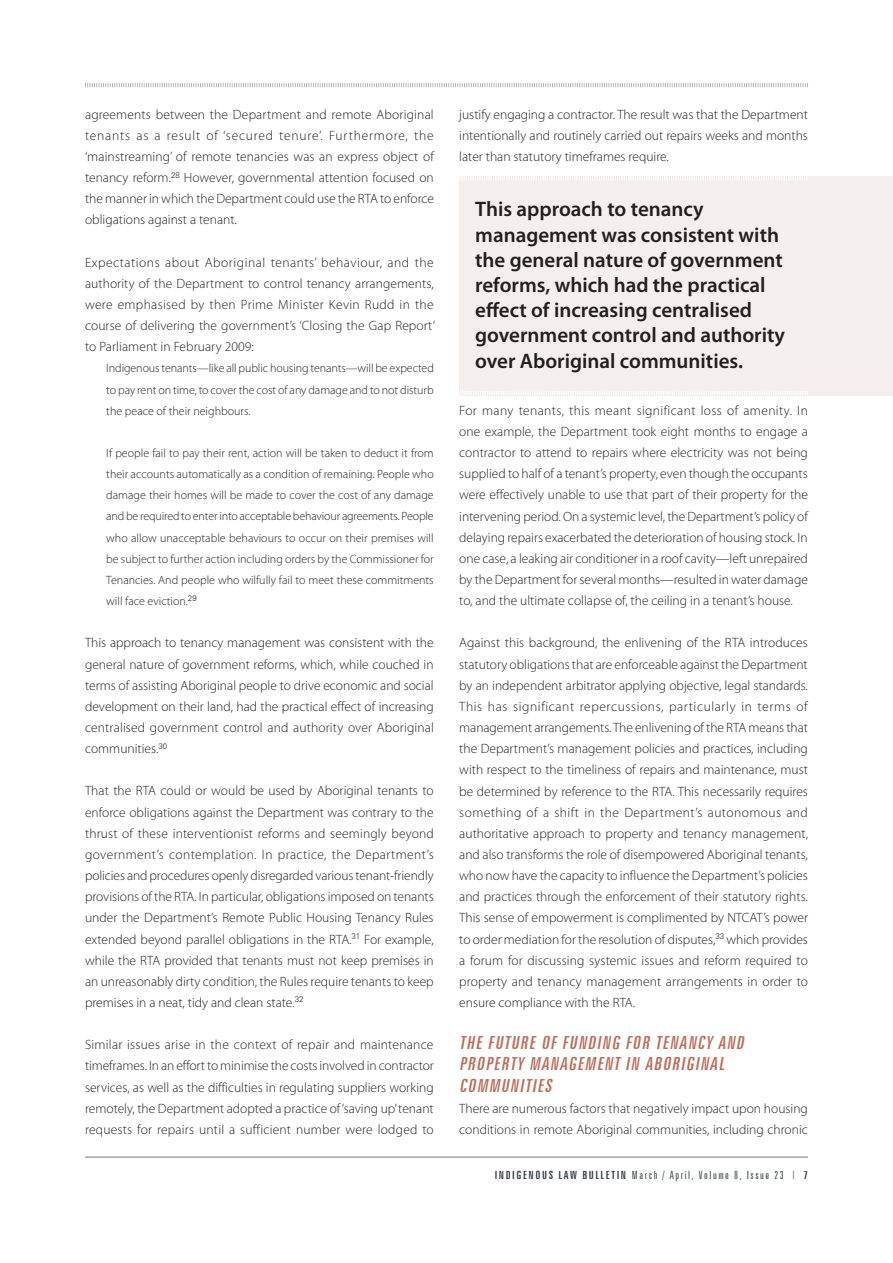
<style>
.page{position:relative;width:893px;height:1263px;background:#fff}
.page>*{position:absolute;margin:0;border:0;box-sizing:border-box;transform-origin:0 0}
.t1{font:600 21px/25.2px "Myriad Pro";color:#231f20}
.t2{font:italic extra-condensed 18px/21.1px "Zurich BT";color:#bb6d5a;scale:1.15 1}
.t3{font:300 13.5px/21.1px "Myriad Pro";color:#231f20;text-align:justify}
.t4{font:300 12px/21.1px "Myriad Pro";color:#231f20;text-align:justify}
.t5{font:300 extra-condensed 11.25px "Zurich BT";letter-spacing:.12em;color:#364141;scale:1.15 1}
.s1{font-weight:400;color:#28373f}
.s2{color:#6f7f7e}
</style>
<div class="page">
<hr style="left:85px;top:1157px;width:723px;height:1px;background:#6f7f7e">
<svg style="left:85px;top:82px;width:723px;height:6px"></svg>
<div style="left:459px;top:176px;width:434px;height:219px;background:#f4eeed"></div>
<svg style="left:460px;top:391px;width:348px;height:4px"></svg>
<svg style="left:459px;top:176px;width:348px;height:5px"></svg>
<p class="t3" style="left:85px;top:104px;width:350px">agreements between the Department and remote Aboriginal tenants as a result of ‘secured tenure’. Furthermore, the ‘mainstreaming’ of remote tenancies was an express object of tenancy reform.<sup>28</sup> However, governmental attention focused on the manner in which the Department could use the RTA to enforce obligations against a tenant.</p>
<p class="t3" style="left:85px;top:252px;width:352px">Expectations about Aboriginal tenants’ behaviour, and the authority of the Department to control tenancy arrangements, were emphasised by then Prime Minister Kevin Rudd in the course of delivering the government’s ‘Closing the Gap Report’ to Parliament in February 2009:</p>
<p class="t4" style="left:106px;top:358px;width:329px">Indigenous tenants—like all public housing tenants—will be expected to pay rent on time, to cover the cost of any damage and to not disturb the peace of their neighbours.</p>
<p class="t4" style="left:106px;top:443px;width:329px">If people fail to pay their rent, action will be taken to deduct it from their accounts automatically as a condition of remaining. People who damage their homes will be made to cover the cost of any damage and be required to enter into acceptable behaviour agreements. People who allow unacceptable behaviours to occur on their premises will be subject to further action including orders by the Commissioner for Tenancies. And people who wilfully fail to meet these commitments will face eviction.<sup>29</sup></p>
<p class="t3" style="left:85px;top:632px;width:350px">This approach to tenancy management was consistent with the general nature of government reforms, which, while couched in terms of assisting Aboriginal people to drive economic and social development on their land, had the practical effect of increasing centralised government control and authority over Aboriginal communities.<sup>30</sup></p>
<p class="t3" style="left:85px;top:781px;width:350px">That the RTA could or would be used by Aboriginal tenants to enforce obligations against the Department was contrary to the thrust of these interventionist reforms and seemingly beyond government’s contemplation. In practice, the Department’s policies and procedures openly disregarded various tenant-friendly provisions of the RTA. In particular, obligations imposed on tenants under the Department’s Remote Public Housing Tenancy Rules extended beyond parallel obligations in the RTA.<sup>31</sup> For example, while the RTA provided that tenants must not keep premises in an unreasonably dirty condition, the Rules require tenants to keep premises in a neat, tidy and clean state.<sup>32</sup></p>
<p class="t3" style="left:85px;top:1034px;width:350px">Similar issues arise in the context of repair and maintenance timeframes. In an effort to minimise the costs involved in contractor services, as well as the difficulties in regulating suppliers working remotely, the Department adopted a practice of ‘saving up’ tenant requests for repairs until a sufficient number were lodged to</p>
<p class="t3" style="left:459px;top:104px;width:350px">justify engaging a contractor. The result was that the Department intentionally and routinely carried out repairs weeks and months later than statutory timeframes require.</p>
<h1 class="t1" style="left:475px;top:197px;width:311px">This approach to tenancy management was consistent with the general nature of government reforms, which had the practical effect of increasing centralised government control and authority over Aboriginal communities.</h1>
<p class="t3" style="left:459px;top:400px;width:350px">For many tenants, this meant significant loss of amenity. In one example, the Department took eight months to engage a contractor to attend to repairs where electricity was not being supplied to half of a tenant’s property, even though the occupants were effectively unable to use that part of their property for the intervening period. On a systemic level, the Department’s policy of delaying repairs exacerbated the deterioration of housing stock. In one case, a leaking air conditioner in a roof cavity—left unrepaired by the Department for several months—resulted in water damage to, and the ultimate collapse of, the ceiling in a tenant’s house.</p>
<p class="t3" style="left:459px;top:633px;width:350px">Against this background, the enlivening of the RTA introduces statutory obligations that are enforceable against the Department by an independent arbitrator applying objective, legal standards.<br>This has significant repercussions, particularly in terms of management arrangements. The enlivening of the RTA means that the Department’s management policies and practices, including with respect to the timeliness of repairs and maintenance, must be determined by reference to the RTA. This necessarily requires something of a shift in the Department’s autonomous and authoritative approach to property and tenancy management, and also transforms the role of disempowered Aboriginal tenants, who now have the capacity to influence the Department’s policies and practices through the enforcement of their statutory rights.<br>This sense of empowerment is complimented by NTCAT’s power to order mediation for the resolution of disputes,<sup>33</sup> which provides a forum for discussing systemic issues and reform required to property and tenancy management arrangements in order to ensure compliance with the RTA.</p>
<h2 class="t2" style="left:459px;top:1032px;width:252px">THE FUTURE OF FUNDING FOR TENANCY AND<br>PROPERTY MANAGEMENT IN ABORIGINAL<br>COMMUNITIES</h2>
<p class="t3" style="left:459px;top:1098px;width:350px">There are numerous factors that negatively impact upon housing conditions in remote Aboriginal communities, including chronic</p>
<p class="t5" style="left:495px;top:1169px;width:274px"><span class="s1">INDIGENOUS LAW BULLETIN</span> March / April, Volume 8, Issue 23 <span class="s2">I</span> <span class="s1">7</span></p>
</div>
